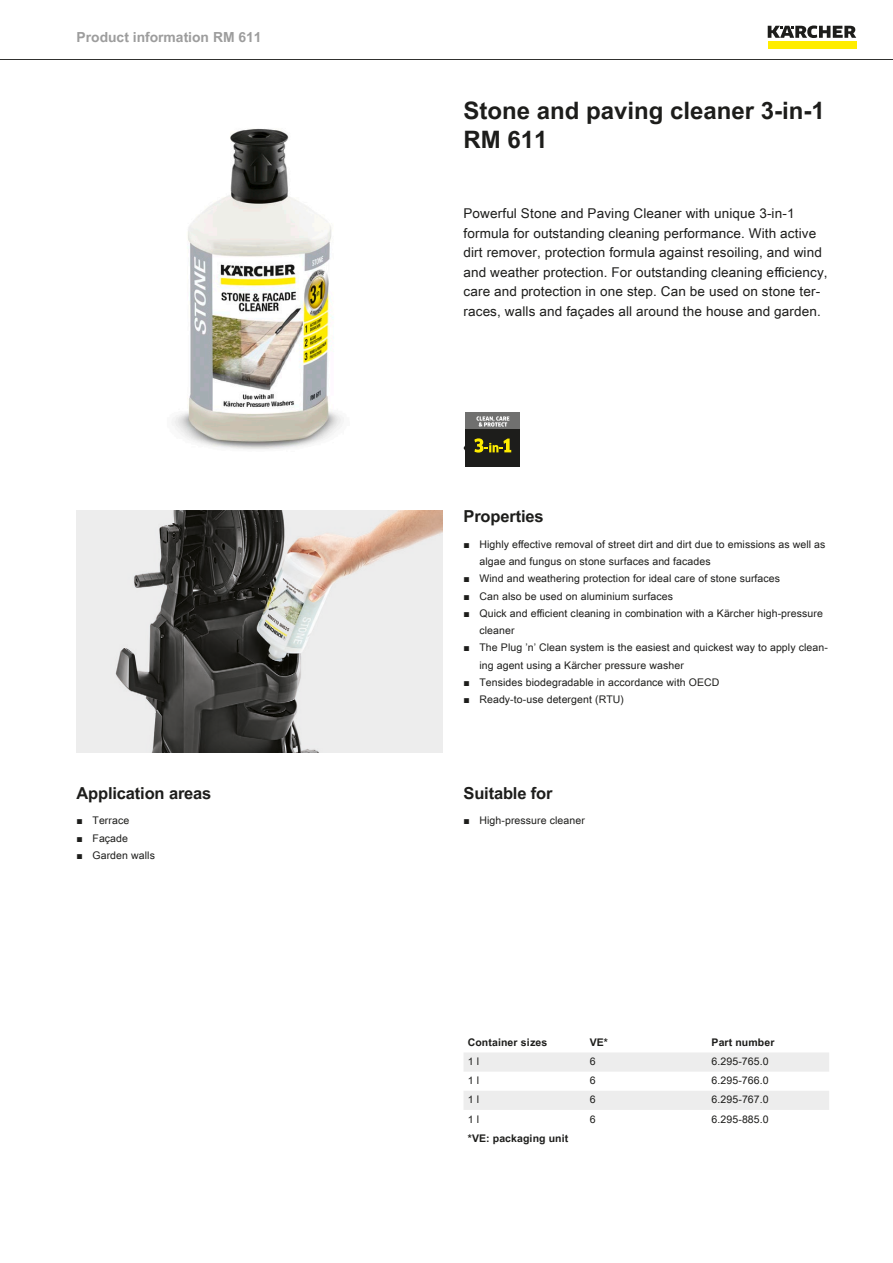
<style>
.page{position:relative;width:893px;height:1263px;background:#fff}
.page>*{position:absolute;margin:0;border:0;box-sizing:border-box;transform-origin:0 0}
.t1{font:700 24px/28.8px "Arial Unicode MS";color:#1d1d1b}
.t2{font:700 16.5px "Arial Unicode MS";letter-spacing:-.01em;color:#1d1d1b}
.t3{font:700 13.8px "Arial Unicode MS";color:#9d9d9d}
.t4{font:13.5px/19.5px "Arial Unicode MS";letter-spacing:.01em;color:#1d1d1b}
.t5{font:10.5px/17.2px "Arial Unicode MS";letter-spacing:.01em;color:#1d1d1b}
.t6{font:700 10.5px "Arial Unicode MS";letter-spacing:.01em;color:#1d1d1b}
.s1{font-family:"Arial"}
</style>
<div class="page">
<hr style="left:0;top:59px;width:893px;height:1px;background:#1d1d1b">
<div style="left:768px;top:42px;width:88px;height:7px;background:#ffed00"></div>
<svg style="left:768px;top:26px;width:88px;height:12px"></svg>
<img style="left:172px;top:128px;width:172px;height:321px">
<div style="left:466px;top:412px;width:54px;height:17px;background:#70706f"></div>
<div style="left:466px;top:429px;width:54px;height:38px;background:#1d1d1b"></div>
<svg style="left:463px;top:445px;width:3px;height:6px"></svg>
<svg style="left:476px;top:416px;width:33px;height:11px"></svg>
<svg style="left:474px;top:438px;width:37px;height:15px"></svg>
<img style="left:77px;top:510px;width:365px;height:243px">
<svg style="left:464px;top:1053px;width:365px;height:57px"></svg>
<h3 class="t3" style="left:77px;top:27px;width:187px">Product information RM 611</h3>
<h2 class="t2" style="left:77px;top:780px;width:136px">Application areas</h2>
<p class="t5" style="left:77px;top:812px;width:54px"><span class="s1">■</span> Terrace</p>
<p class="t5" style="left:77px;top:829px;width:53px"><span class="s1">■</span> Façade</p>
<p class="t5" style="left:77px;top:846px;width:80px"><span class="s1">■</span> Garden walls</p>
<h1 class="t1" style="left:463px;top:97px;width:363px">Stone and paving cleaner 3-in-1<br>RM 611</h1>
<p class="t4" style="left:463px;top:203px;width:366px">Powerful Stone and Paving Cleaner with unique 3-in-1 formula for outstanding cleaning performance. With active dirt remover, protection formula against resoiling, and wind and weather protection. For outstanding cleaning efficiency, care and protection in one step. Can be used on stone ter&shy;races, walls and façades all around the house and garden.</p>
<h2 class="t2" style="left:463px;top:504px;width:82px">Properties</h2>
<p class="t5" style="left:479px;top:535px;width:348px;text-indent:-16px"><span class="s1">■</span> Highly effective removal of street dirt and dirt due to emissions as well as algae and fungus on stone surfaces and facades</p>
<p class="t5" style="left:463px;top:570px;width:318px"><span class="s1">■</span> Wind and weathering protection for ideal care of stone surfaces</p>
<p class="t5" style="left:463px;top:587px;width:211px"><span class="s1">■</span> Can also be used on aluminium surfaces</p>
<p class="t5" style="left:479px;top:604px;width:345px;text-indent:-16px"><span class="s1">■</span> Quick and efficient cleaning in combination with a Kärcher high-pressure cleaner</p>
<p class="t5" style="left:479px;top:639px;width:350px;text-indent:-16px"><span class="s1">■</span> The Plug ’n’ Clean system is the easiest and quickest way to apply clean&shy;ing agent using a Kärcher pressure washer</p>
<p class="t5" style="left:463px;top:673px;width:257px"><span class="s1">■</span> Tensides biodegradable in accordance with OECD</p>
<p class="t5" style="left:463px;top:691px;width:162px"><span class="s1">■</span> Ready-to-use detergent (RTU)</p>
<h2 class="t2" style="left:463px;top:780px;width:90px">Suitable for</h2>
<p class="t5" style="left:463px;top:812px;width:123px"><span class="s1">■</span> High-pressure cleaner</p>
<p class="t6" style="left:468px;top:1034px;width:81px">Container sizes</p>
<p class="t6" style="left:590px;top:1034px;width:20px">VE*</p>
<p class="t6" style="left:712px;top:1034px;width:64px">Part number</p>
<p class="t5" style="left:468px;top:1052px;width:13px">1 l</p>
<p class="t5" style="left:590px;top:1052px;width:7px">6</p>
<p class="t5" style="left:712px;top:1052px;width:59px">6.295-765.0</p>
<p class="t5" style="left:468px;top:1072px;width:13px">1 l</p>
<p class="t5" style="left:590px;top:1072px;width:7px">6</p>
<p class="t5" style="left:712px;top:1072px;width:59px">6.295-766.0</p>
<p class="t5" style="left:468px;top:1091px;width:13px">1 l</p>
<p class="t5" style="left:590px;top:1091px;width:7px">6</p>
<p class="t5" style="left:712px;top:1091px;width:59px">6.295-767.0</p>
<p class="t5" style="left:468px;top:1110px;width:13px">1 l</p>
<p class="t5" style="left:590px;top:1110px;width:7px">6</p>
<p class="t5" style="left:712px;top:1110px;width:59px">6.295-885.0</p>
<p class="t6" style="left:468px;top:1130px;width:102px">*VE: packaging unit</p>
</div>
